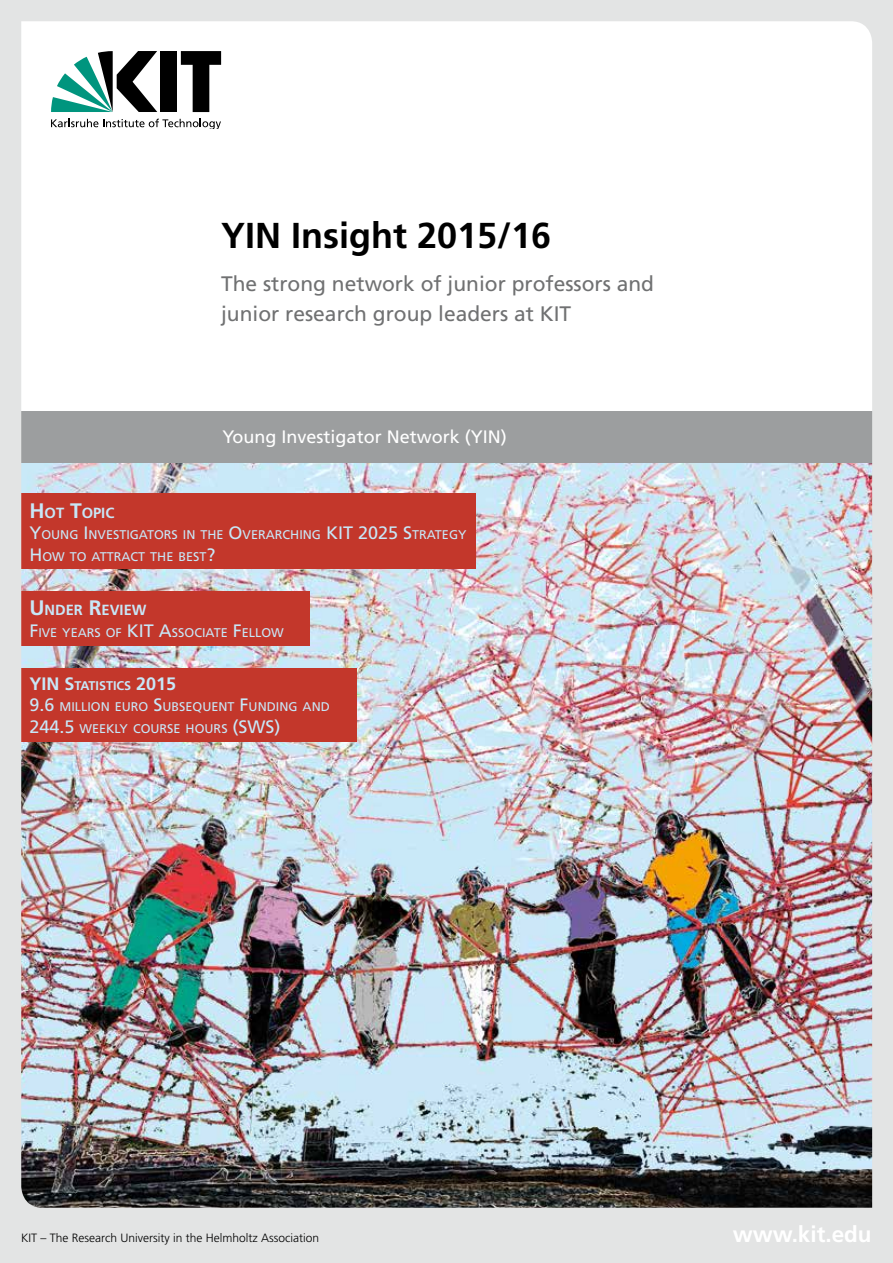
<style>
.page{position:relative;width:893px;height:1263px;background:#fff}
.page>*{position:absolute;margin:0;border:0;box-sizing:border-box;transform-origin:0 0}
.t1{font:700 36px "Frutiger LT Std";color:#000}
.t2{font:700 22.5px "Frutiger LT Std";color:#fff}
.t3{font:21px/30px "Frutiger LT Std";color:#707172}
.t4{font:18px "Frutiger LT Std";color:#fff}
.t5{font:700 14.7px "Frutiger LT Std";color:#c8e7f7}
.t6{font:12.6px/21.6px "Frutiger LT Std";color:#c8e7f7}
.t7{font:300 12px "Frutiger LT Std";color:#000}
.s1{font-size:21px}
.s2{font-size:18px}
.s3{font-weight:700;font-size:18px}
.s4{font-weight:700}
</style>
<div class="page">
<img style="left:0;top:0;width:893px;height:1263px">
<div style="left:160px;top:51px;width:17px;height:61px;background:#000"></div>
<svg style="left:181px;top:51px;width:40px;height:61px"></svg>
<svg style="left:51px;top:51px;width:106px;height:61px"></svg>
<svg style="left:51px;top:119px;width:170px;height:9px"></svg>
<h1 class="t1" style="left:221px;top:214px;width:332px">YIN Insight 2015/16</h1>
<h3 class="t3" style="left:221px;top:269px;width:434px">The strong network of junior professors and junior research group leaders at KIT</h3>
<h3 class="t4" style="left:222px;top:426px;width:286px">Young Investigator Network (YIN)</h3>
<p class="t5" style="left:29px;top:504px;width:86px"><span class="s1">H</span>OT <span class="s1">T</span>OPIC</p>
<p class="t6" style="left:29px;top:524px;width:306px"><span class="s2">Y</span>OUNG <span class="s2">I</span> NVESTIGATORS IN THE <span class="s2">O</span>VERARCHING <span class="s2">KIT</span></p>
<p class="t6" style="left:358px;top:524px;width:110px"><span class="s2">2025 S</span>TRATEGY</p>
<p class="t6" style="left:29px;top:546px;width:188px"><span class="s2">H</span> OW TO ATTRACT THE BEST<span class="s2">?</span></p>
<p class="t5" style="left:29px;top:602px;width:119px"><span class="s1">U</span>NDER <span class="s1">R</span>EVIEW</p>
<p class="t6" style="left:29px;top:622px;width:107px"><span class="s2">F</span>IVE YEARS OF <span class="s2">KIT</span></p>
<p class="t6" style="left:159px;top:622px;width:126px"><span class="s2">A</span>SSOCIATE <span class="s2">F</span>ELLOW</p>
<p class="t6" style="left:29px;top:674px;width:302px"><span class="s3">YIN S</span><span class="s4">TATISTICS</span> <span class="s3">2015<br></span><span class="s2">9.6</span> MILLION EURO <span class="s2">S</span>UBSEQUENT <span class="s2">F</span>UNDING AND<br><span class="s2">244.5</span> WEEKLY COURSE HOURS <span class="s2">(SWS)</span></p>
<p class="t7" style="left:21px;top:1231px;width:299px">KIT – The Research University in the Helmholtz Association</p>
<h2 class="t2" style="left:733px;top:1221px;width:140px">www.kit.edu</h2>
</div>
